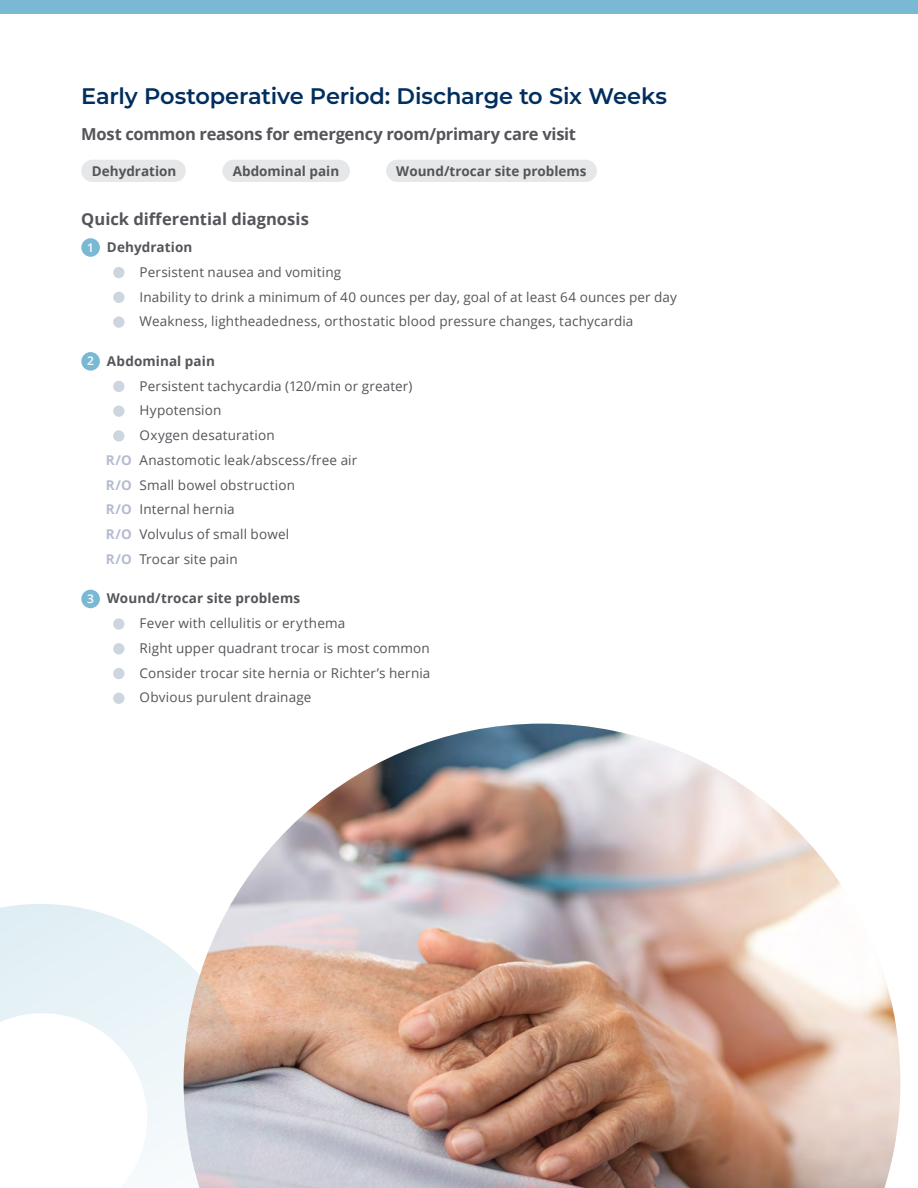
<style>
.page{position:relative;width:918px;height:1188px;background:#fff}
.page>*{position:absolute;margin:0;border:0;box-sizing:border-box;transform-origin:0 0}
.Headline_1_-_Semibold_15pt{font:600 22.5px "Montserrat";letter-spacing:-.01em;color:#002e5e}
.Headline_2{font:700 16.5px "Open Sans";letter-spacing:-.015em;color:#54555a}
.Body_Copy_-_Bullets{font:13.5px "Open Sans";letter-spacing:.01em;color:#54555a}
.Body_Copy{font:700 13.5px "Open Sans";color:#54555a}
.Body_Copy_-_Bullets-2{font:700 13.5px "Open Sans";letter-spacing:.01em;color:#54555a}
.t1{font:600 12px "Open Sans";color:#fff}
.s1{font-weight:700;color:#b5bcd1}
</style>
<div class="page">
<div style="left:0;top:0;width:918px;height:14px;background:#79b9d3"></div>
<div style="left:81px;top:160px;width:105px;height:22px;background:#e6e7e9;border-radius:11px"></div>
<div style="left:222px;top:160px;width:128px;height:22px;background:#e6e7e9;border-radius:11px"></div>
<div style="left:386px;top:160px;width:211px;height:22px;background:#e6e7e9;border-radius:11px"></div>
<div style="left:81px;top:238px;width:19px;height:19px;background:#79b9d3;border-radius:50%"></div>
<div style="left:113px;top:267px;width:12px;height:11px;background:#cdd6df;border-radius:50%"></div>
<div style="left:113px;top:292px;width:12px;height:11px;background:#cdd6df;border-radius:50%"></div>
<svg style="left:113px;top:316px;width:12px;height:12px"></svg>
<div style="left:81px;top:352px;width:19px;height:19px;background:#79b9d3;border-radius:50%"></div>
<div style="left:113px;top:381px;width:12px;height:11px;background:#cdd6df;border-radius:50%"></div>
<div style="left:113px;top:406px;width:12px;height:11px;background:#cdd6df;border-radius:50%"></div>
<svg style="left:113px;top:430px;width:12px;height:12px"></svg>
<div style="left:81px;top:590px;width:19px;height:18px;background:#79b9d3;border-radius:50%"></div>
<svg style="left:113px;top:618px;width:12px;height:12px"></svg>
<div style="left:113px;top:643px;width:12px;height:11px;background:#cdd6df;border-radius:50%"></div>
<div style="left:113px;top:668px;width:12px;height:11px;background:#cdd6df;border-radius:50%"></div>
<div style="left:113px;top:693px;width:12px;height:11px;background:#cdd6df;border-radius:50%"></div>
<img style="left:251px;top:724px;width:649px;height:464px">
<svg style="left:0;top:873px;width:286px;height:315px"></svg>
<p class="Headline_1_-_Semibold_15pt" style="left:81px;top:80px;width:587px">Early Postoperative Period: Discharge to Six Weeks</p>
<p class="Headline_2" style="left:81px;top:122px;width:496px">Most common reasons for emergency room/primary care visit</p>
<p class="Body_Copy" style="left:92px;top:161px;width:86px">Dehydration</p>
<p class="Body_Copy" style="left:233px;top:161px;width:108px">Abdominal pain</p>
<p class="Body_Copy" style="left:396px;top:161px;width:192px">Wound/trocar site problems</p>
<p class="Headline_2" style="left:81px;top:207px;width:229px">Quick differential diagnosis</p>
<p class="t1" style="left:87px;top:239px;width:8px">1</p>
<p class="Body_Copy_-_Bullets-2" style="left:107px;top:238px;width:87px">Dehydration</p>
<p class="Body_Copy_-_Bullets" style="left:140px;top:263px;width:203px">Persistent nausea and vomiting</p>
<p class="Body_Copy_-_Bullets" style="left:140px;top:287px;width:539px">Inability to drink a minimum of 40 ounces per day, goal of at least 64 ounces per day</p>
<p class="Body_Copy_-_Bullets" style="left:140px;top:312px;width:495px">Weakness, lightheadedness, orthostatic blood pressure changes, tachycardia</p>
<p class="t1" style="left:87px;top:353px;width:8px">2</p>
<p class="Body_Copy_-_Bullets-2" style="left:107px;top:351px;width:110px">Abdominal pain</p>
<p class="Body_Copy_-_Bullets" style="left:140px;top:376px;width:274px">Persistent tachycardia (120/min or greater)</p>
<p class="Body_Copy_-_Bullets" style="left:140px;top:401px;width:83px">Hypotension</p>
<p class="Body_Copy_-_Bullets" style="left:140px;top:426px;width:136px">Oxygen desaturation</p>
<p class="Body_Copy_-_Bullets" style="left:106px;top:451px;width:253px"><span class="s1">R/O</span> Anastomotic leak/abscess/free air</p>
<p class="Body_Copy_-_Bullets" style="left:106px;top:475px;width:191px"><span class="s1">R/O</span> Small bowel obstruction</p>
<p class="Body_Copy_-_Bullets" style="left:106px;top:500px;width:130px"><span class="s1">R/O</span> Internal hernia</p>
<p class="Body_Copy_-_Bullets" style="left:106px;top:525px;width:185px"><span class="s1">R/O</span> Volvulus of small bowel</p>
<p class="Body_Copy_-_Bullets" style="left:106px;top:550px;width:133px"><span class="s1">R/O</span> Trocar site pain</p>
<p class="t1" style="left:87px;top:590px;width:8px">3</p>
<p class="Body_Copy_-_Bullets-2" style="left:107px;top:589px;width:195px">Wound/trocar site problems</p>
<p class="Body_Copy_-_Bullets" style="left:140px;top:614px;width:207px">Fever with cellulitis or erythema</p>
<p class="Body_Copy_-_Bullets" style="left:140px;top:639px;width:292px">Right upper quadrant trocar is most common</p>
<p class="Body_Copy_-_Bullets" style="left:140px;top:664px;width:292px">Consider trocar site hernia or Richter’s hernia</p>
<p class="Body_Copy_-_Bullets" style="left:140px;top:688px;width:173px">Obvious purulent drainage</p>
</div>
